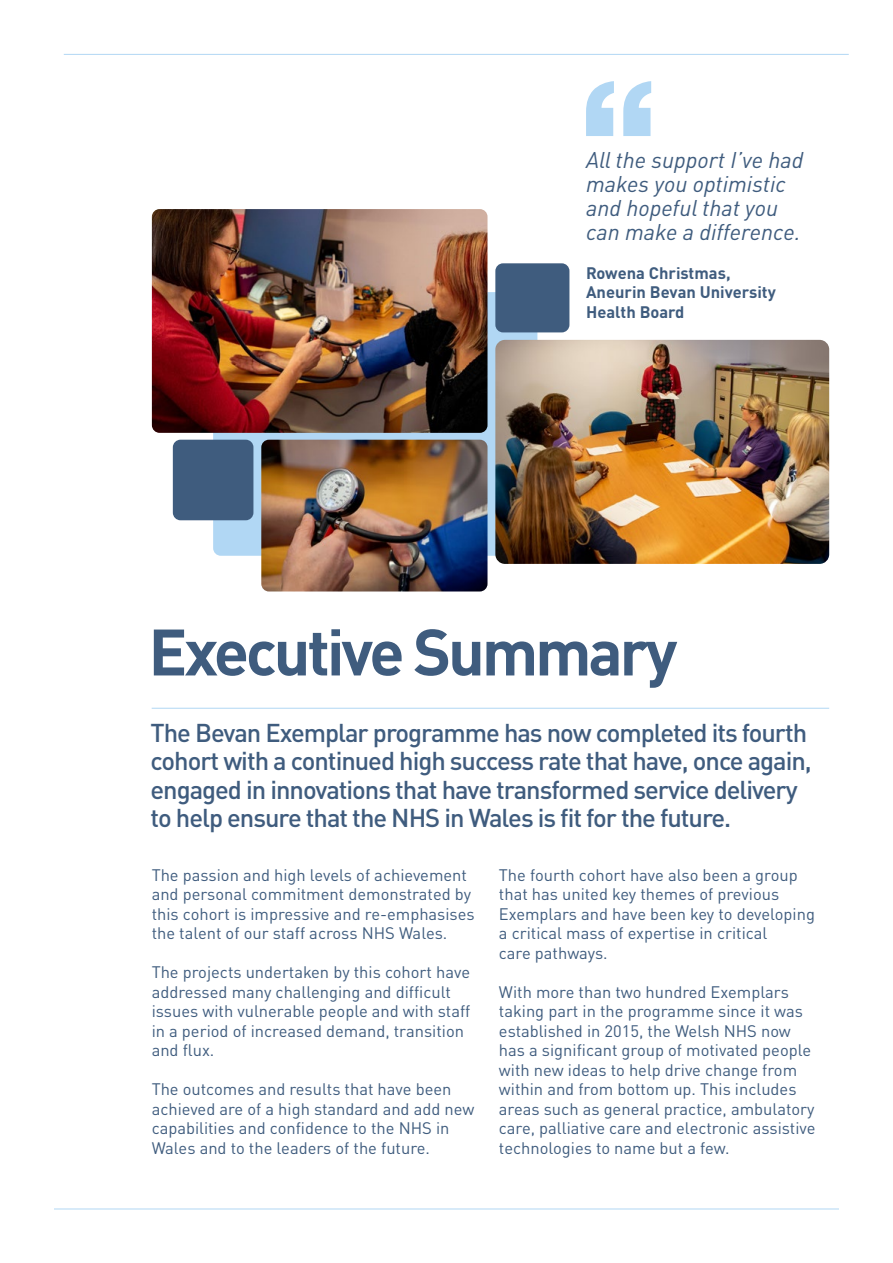
<style>
.page{position:relative;width:893px;height:1263px;background:#fff}
.page>*{position:absolute;margin:0;border:0;box-sizing:border-box;transform-origin:0 0}
.ML_-_Heading_1{font:700 64.5px "DINOT";letter-spacing:-.05em;color:#3f5c7e}
.Intro_text{font:500 25.5px/28.5px "DINOT";letter-spacing:-.04em;color:#3f5c7e}
.t1{font:italic 22.5px/24px "DINOT";color:#3f5c7e}
.Body_navy{font:16.5px/19.5px "DINOT";color:#3f5c7e}
.Body_navy-2{font:700 16.5px "DINOT";color:#3f5c7e}
</style>
<div class="page">
<div style="left:213px;top:292px;width:324px;height:264px;background:#b1d7f4;border-radius:8px"></div>
<hr style="left:54px;top:1208px;width:785px;height:1px;background:#b1d7f4">
<hr style="left:64px;top:54px;width:785px;height:1px;background:#b1d7f4">
<hr style="left:152px;top:708px;width:677px;height:1px;background:#b1d7f4">
<img style="left:495px;top:340px;width:334px;height:224px">
<img style="left:152px;top:209px;width:335px;height:224px">
<img style="left:261px;top:440px;width:226px;height:151px">
<div style="left:495px;top:263px;width:74px;height:69px;background:#3f5c7e;border-radius:8px"></div>
<div style="left:173px;top:440px;width:80px;height:80px;background:#3f5c7e;border-radius:8px"></div>
<svg style="left:586px;top:81px;width:65px;height:55px"></svg>
<p class="t1" style="left:586px;top:147px;width:219px">All the support I’ve had makes you optimistic and hopeful that you can make a difference.</p>
<p class="Body_navy-2" style="left:586px;top:262px;width:146px">Rowena Christmas,</p>
<p class="Body_navy-2" style="left:586px;top:282px;width:191px">Aneurin Bevan University</p>
<p class="Body_navy-2" style="left:586px;top:301px;width:100px">Health Board</p>
<p class="ML_-_Heading_1" style="left:148px;top:610px;width:531px">Executive Summary</p>
<p class="Intro_text" style="left:151px;top:718px;width:663px">The Bevan Exemplar programme has now completed its fourth cohort with a continued high success rate that have, once again, engaged in innovations that have transformed service delivery to help ensure that the NHS in Wales is fit for the future.</p>
<p class="Body_navy" style="left:152px;top:865px;width:325px">The passion and high levels of achievement and personal commitment demonstrated by this cohort is impressive and re-emphasises the talent of our staff across NHS Wales.</p>
<p class="Body_navy" style="left:152px;top:962px;width:320px">The projects undertaken by this cohort have addressed many challenging and difficult issues with vulnerable people and with staff in a period of increased demand, transition and flux.</p>
<p class="Body_navy" style="left:152px;top:1079px;width:324px">The outcomes and results that have been achieved are of a high standard and add new capabilities and confidence to the NHS in Wales and to the leaders of the future.</p>
<p class="Body_navy" style="left:499px;top:865px;width:318px">The fourth cohort have also been a group that has united key themes of previous Exemplars and have been key to developing a critical mass of expertise in critical<br>care pathways.</p>
<p class="Body_navy" style="left:499px;top:982px;width:318px">With more than two hundred Exemplars taking part in the programme since it was established in 2015, the Welsh NHS now has a significant group of motivated people with new ideas to help drive change from within and from bottom up. This includes areas such as general practice, ambulatory care, palliative care and electronic assistive technologies to name but a few.</p>
</div>
